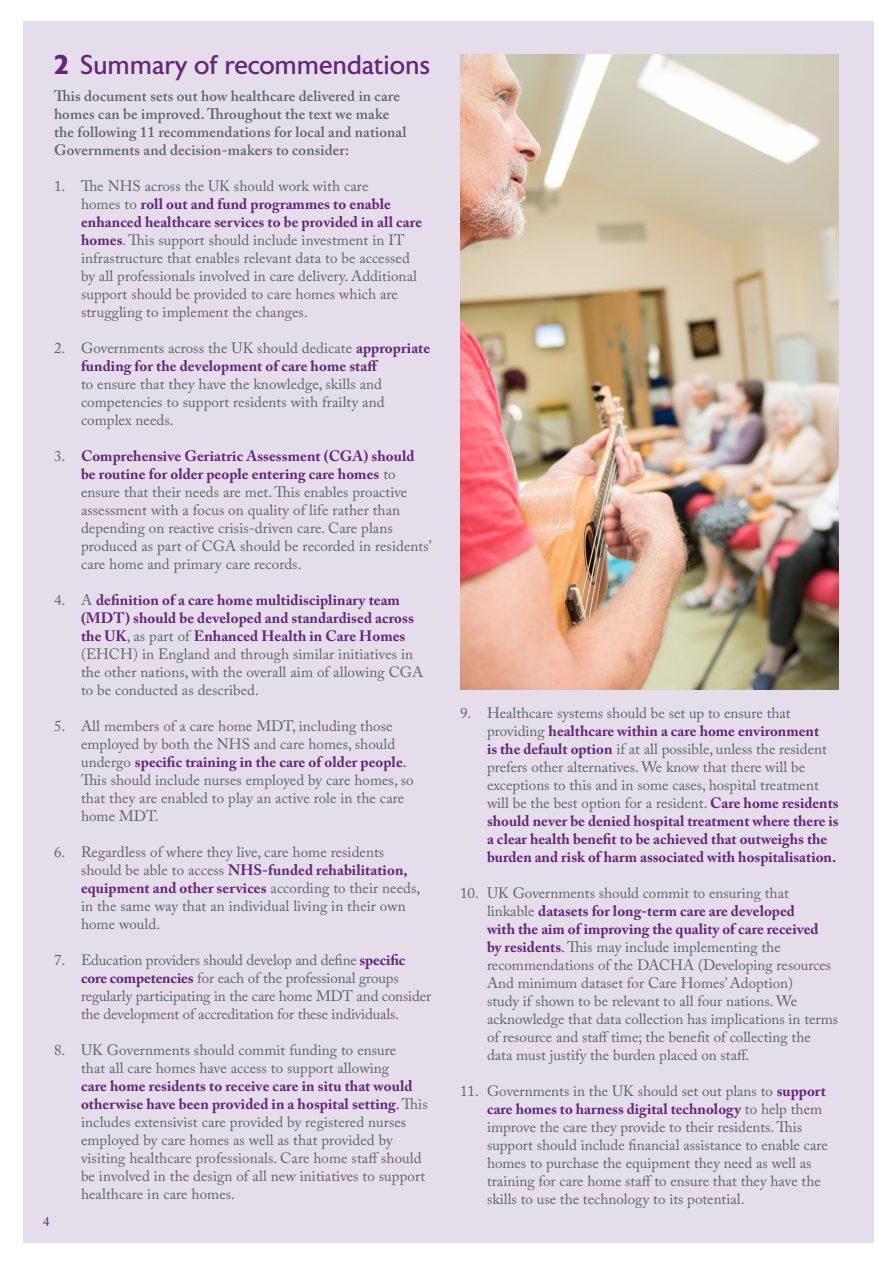
<style>
.page{position:relative;width:893px;height:1263px;background:#fff}
.page>*{position:absolute;margin:0;border:0;box-sizing:border-box;transform-origin:0 0}
.Sub_heading_numbered{font:27px "Astoria Sans";letter-spacing:-.03em;color:#64267b}
.t1{font:15px/18px "Adobe Caslon Pro";letter-spacing:.005em;color:#5f6369}
.t2{font:700 15px/18px "Adobe Caslon Pro";color:#64267b}
.Sub_heading_numbered-2{font:600 15px/18px "Adobe Caslon Pro";letter-spacing:.01em;color:#5f6369}
.t3{font:13.5px "Adobe Caslon Pro";color:#64267b}
.s1{font-weight:700}
.s2{font-weight:700;color:#64267b}
.s3{color:#64267b}
.s4{font-weight:400;color:#5f6369}
</style>
<div class="page">
<div style="left:23px;top:21px;width:851px;height:1221px;background:#e5deea"></div>
<img style="left:460px;top:54px;width:379px;height:635px">
<p class="Sub_heading_numbered" style="left:54px;top:50px;width:378px"><span class="s1">2</span> Summary of recommendations</p>
<p class="Sub_heading_numbered-2" style="left:54px;top:87px;width:354px">This document sets out how healthcare delivered in care homes can be improved. Throughout the text we make the following 11 recommendations for local and national Governments and decision-makers to consider:</p>
<p class="t1" style="left:81px;top:177px;width:343px;text-indent:-27px">1. The NHS across the UK should work with care<br>homes to <span class="s2">roll out and fund programmes to enable enhanced healthcare services to be provided in all care homes</span>. This support should include investment in IT infrastructure that enables relevant data to be accessed by all professionals involved in care delivery. Additional support should be provided to care homes which are struggling to implement the changes.</p>
<p class="t1" style="left:81px;top:339px;width:351px;text-indent:-27px">2. Governments across the UK should dedicate <span class="s2">appropriate funding for the development of care home staff<br></span>to ensure that they have the knowledge, skills and competencies to support residents with frailty and complex needs.</p>
<p class="t1" style="left:81px;top:447px;width:352px;text-indent:-27px">3. <span class="s2">Comprehensive Geriatric Assessment (CGA) should be routine for older people entering care homes</span> to ensure that their needs are met. This enables proactive assessment with a focus on quality of life rather than depending on reactive crisis-driven care. Care plans produced as part of CGA should be recorded in residents’ care home and primary care records.</p>
<p class="t1" style="left:81px;top:591px;width:344px;text-indent:-27px">4. A <span class="s2">definition of a care home multidisciplinary team (MDT) should be developed and standardised across the UK</span>, as part of <span class="s2">Enhanced Health in Care Homes </span>(EHCH) in England and through similar initiatives in the other nations, with the overall aim of allowing CGA to be conducted as described.</p>
<p class="t1" style="left:81px;top:717px;width:334px;text-indent:-27px">5. All members of a care home MDT, including those employed by both the NHS and care homes, should undergo <span class="s2">specific training in the care of older people</span><span class="s3">.<br></span>This should include nurses employed by care homes, so that they are enabled to play an active role in the care home MDT.</p>
<p class="t1" style="left:81px;top:843px;width:341px;text-indent:-27px">6. Regardless of where they live, care home residents should be able to access <span class="s2">NHS-funded rehabilitation, equipment and other services</span> according to their needs, in the same way that an individual living in their own home would.</p>
<p class="t1" style="left:81px;top:951px;width:352px;text-indent:-27px">7. Education providers should develop and define <span class="s2">specific core competencies</span> for each of the professional groups regularly participating in the care home MDT and consider the development of accreditation for these individuals.</p>
<p class="t1" style="left:81px;top:1041px;width:348px;text-indent:-27px">8. UK Governments should commit funding to ensure<br>that all care homes have access to support allowing<br><span class="s2">care home residents to receive care in situ that would otherwise have been provided in a hospital setting</span><span class="s3">.</span> This includes extensivist care provided by registered nurses employed by care homes as well as that provided by visiting healthcare professionals. Care home staff should be involved in the design of all new initiatives to support healthcare in care homes.</p>
<p class="t3" style="left:43px;top:1214px;width:8px">4</p>
<p class="t2" style="left:487px;top:704px;width:353px;text-indent:-27px"><span class="s4">9. Healthcare systems should be set up to ensure that providing</span> healthcare within a care home environment<br>is the default option <span class="s4">if at all possible, unless the resident prefers other alternatives. We know that there will be exceptions to this and in some cases, hospital treatment will be the best option for a resident.</span> Care home residents should never be denied hospital treatment where there is a clear health benefit to be achieved that outweighs the burden and risk of harm associated with hospitalisation.</p>
<p class="t1" style="left:487px;top:884px;width:353px;text-indent:-27px">10. UK Governments should commit to ensuring that linkable <span class="s2">datasets for long-term care are developed<br>with the aim of improving the quality of care received<br>by residents</span><span class="s3">.</span> This may include implementing the recommendations of the DACHA (Developing resources And minimum dataset for Care Homes’ Adoption)<br>study if shown to be relevant to all four nations. We acknowledge that data collection has implications in terms of resource and staff time; the benefit of collecting the data must justify the burden placed on staff.</p>
<p class="t1" style="left:487px;top:1082px;width:342px;text-indent:-27px">11. Governments in the UK should set out plans to <span class="s2">support care homes to harness digital technology</span> to help them improve the care they provide to their residents. This support should include financial assistance to enable care homes to purchase the equipment they need as well as training for care home staff to ensure that they have the skills to use the technology to its potential.</p>
</div>
